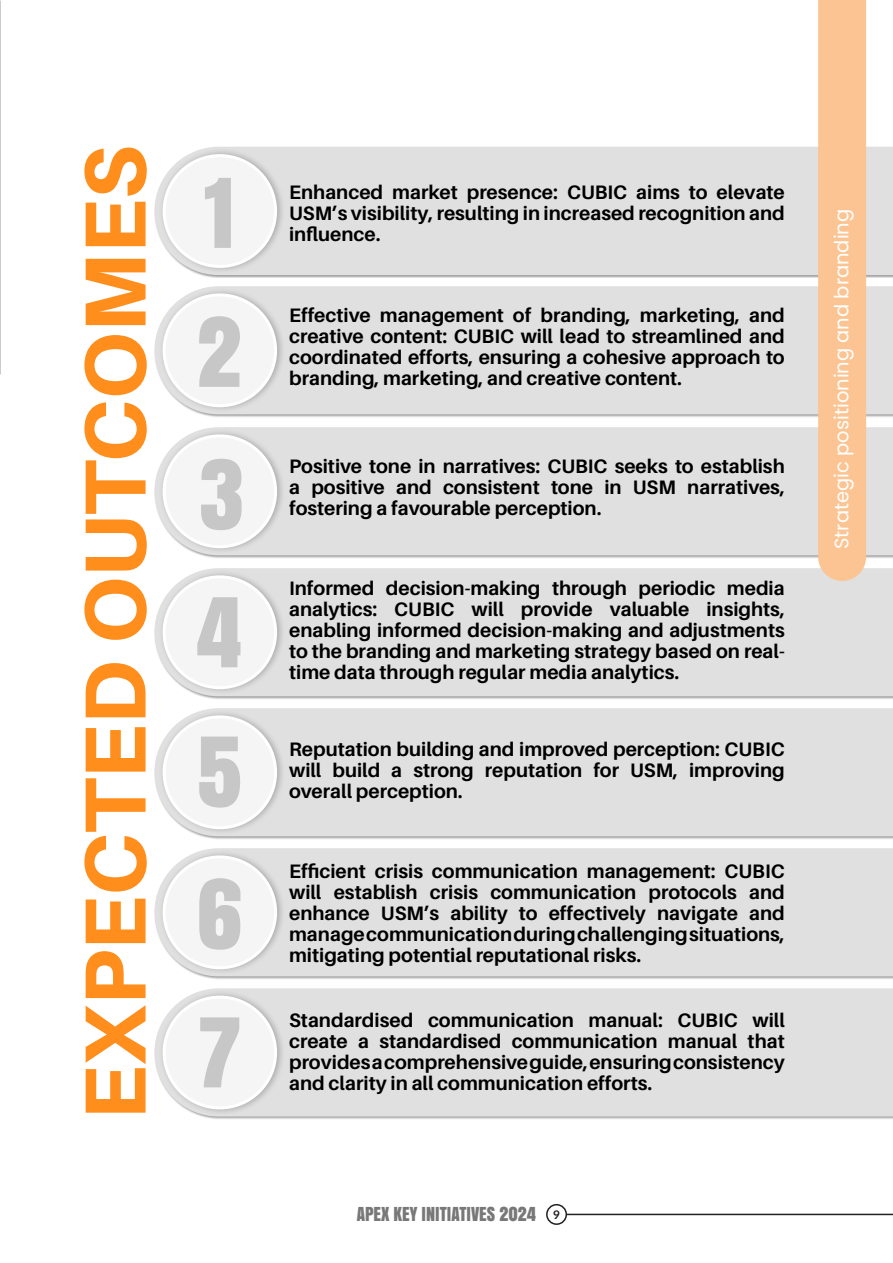
<style>
.page{position:relative;width:893px;height:1263px;background:#fff}
.page>*{position:absolute;margin:0;border:0;box-sizing:border-box;transform-origin:0 0}
.t1{font:90px "Anton";color:#c7c7c7}
.t2{font:800 86.85px "Aileron";color:#ff8e1c}
.t3{font:700 19.5px/21px "Aileron";color:#000;text-align:justify}
.t4{font:19.5px "Poppins";color:#fff}
.t5{font:18px "Anton";color:#787878}
.s1{font-family:"Lato";font-weight:700;font-size:12px;color:#231f20}
</style>
<div class="page">
<hr style="left:567px;top:1214px;width:326px;height:1px;background:#231f20">
<div style="left:546px;top:1204px;width:21px;height:21px;border:2px solid #231f20;border-radius:50%"></div>
<div style="left:154px;top:146px;width:739px;height:132px;background:#231f20;opacity:.43"></div>
<div style="left:154px;top:147px;width:739px;height:128px;background:#e0e0e0"></div>
<div style="left:154px;top:286px;width:739px;height:132px;background:#231f20;opacity:.43"></div>
<div style="left:154px;top:286px;width:739px;height:128px;background:#e0e0e0"></div>
<div style="left:154px;top:427px;width:739px;height:131px;background:#231f20;opacity:.43"></div>
<div style="left:154px;top:427px;width:739px;height:128px;background:#e0e0e0"></div>
<div style="left:154px;top:568px;width:739px;height:131px;background:#231f20;opacity:.43"></div>
<div style="left:154px;top:568px;width:739px;height:128px;background:#e0e0e0"></div>
<div style="left:154px;top:708px;width:739px;height:131px;background:#231f20;opacity:.43"></div>
<div style="left:154px;top:708px;width:739px;height:128px;background:#e0e0e0"></div>
<div style="left:154px;top:848px;width:739px;height:131px;background:#231f20;opacity:.43"></div>
<div style="left:154px;top:848px;width:739px;height:128px;background:#e0e0e0"></div>
<div style="left:154px;top:988px;width:739px;height:132px;background:#231f20;opacity:.43"></div>
<div style="left:154px;top:988px;width:739px;height:128px;background:#e0e0e0"></div>
<div style="left:159px;top:148px;width:126px;height:126px;background:#231f20;opacity:.26"></div>
<div style="left:164px;top:156px;width:112px;height:110px;background:#f5f5f5;border-radius:50%"></div>
<div style="left:163px;top:154px;width:114px;height:114px;border:3px solid #fff;border-radius:50%"></div>
<div style="left:159px;top:287px;width:126px;height:126px;background:#231f20;opacity:.26"></div>
<div style="left:164px;top:295px;width:112px;height:111px;background:#f5f5f5;border-radius:50%"></div>
<div style="left:163px;top:293px;width:114px;height:114px;border:3px solid #fff;border-radius:50%"></div>
<div style="left:159px;top:428px;width:126px;height:126px;background:#231f20;opacity:.26"></div>
<div style="left:164px;top:436px;width:112px;height:111px;background:#f5f5f5;border-radius:50%"></div>
<div style="left:163px;top:434px;width:114px;height:114px;border:3px solid #fff;border-radius:50%"></div>
<div style="left:159px;top:569px;width:126px;height:126px;background:#231f20;opacity:.26"></div>
<div style="left:164px;top:577px;width:112px;height:111px;background:#f5f5f5;border-radius:50%"></div>
<div style="left:163px;top:575px;width:114px;height:114px;border:3px solid #fff;border-radius:50%"></div>
<div style="left:159px;top:709px;width:126px;height:126px;background:#231f20;opacity:.26"></div>
<div style="left:164px;top:717px;width:112px;height:111px;background:#f5f5f5;border-radius:50%"></div>
<div style="left:163px;top:715px;width:114px;height:114px;border:3px solid #fff;border-radius:50%"></div>
<div style="left:159px;top:849px;width:126px;height:126px;background:#231f20;opacity:.26"></div>
<div style="left:164px;top:857px;width:112px;height:111px;background:#f5f5f5;border-radius:50%"></div>
<div style="left:163px;top:855px;width:114px;height:114px;border:3px solid #fff;border-radius:50%"></div>
<div style="left:159px;top:989px;width:126px;height:126px;background:#231f20;opacity:.26"></div>
<div style="left:164px;top:997px;width:112px;height:111px;background:#f5f5f5;border-radius:50%"></div>
<div style="left:163px;top:995px;width:114px;height:114px;border:3px solid #fff;border-radius:50%"></div>
<svg style="left:818px;top:0;width:48px;height:581px;background:#fbc595"></svg>
<p class="t2" style="left:66px;top:1120px;width:976px;rotate:-90deg">EXPECTED OUTCOMES</p>
<p class="t1" style="left:204px;top:142px;width:33px">1</p>
<p class="t1" style="left:197px;top:281px;width:47px">2</p>
<p class="t1" style="left:199px;top:423px;width:47px">3</p>
<p class="t1" style="left:196px;top:561px;width:48px">4</p>
<p class="t1" style="left:197px;top:701px;width:47px">5</p>
<p class="t1" style="left:196px;top:843px;width:48px">6</p>
<p class="t1" style="left:199px;top:981px;width:42px">7</p>
<p class="t3" style="left:289px;top:182px;width:497px">Enhanced market presence: CUBIC aims to elevate USM’s visibility, resulting in increased recognition and influence.</p>
<p class="t3" style="left:289px;top:304px;width:497px">Effective management of branding, marketing, and creative content: CUBIC will lead to streamlined and coordinated efforts, ensuring a cohesive approach to branding, marketing, and creative content.</p>
<p class="t3" style="left:289px;top:455px;width:497px">Positive tone in narratives: CUBIC seeks to establish a positive and consistent tone in USM narratives, fostering a favourable perception.</p>
<p class="t3" style="left:289px;top:578px;width:497px">Informed decision-making through periodic media analytics: CUBIC will provide valuable insights, enabling informed decision-making and adjustments to the branding and marketing strategy based on real&shy;time data through regular media analytics.</p>
<p class="t3" style="left:289px;top:739px;width:497px">Reputation building and improved perception: CUBIC will build a strong reputation for USM, improving overall perception.</p>
<p class="t3" style="left:289px;top:861px;width:497px">Efficient crisis communication management: CUBIC will establish crisis communication protocols and enhance USM’s ability to effectively navigate and manage communication during challenging situations, mitigating potential reputational risks.</p>
<p class="t3" style="left:289px;top:1010px;width:497px">Standardised communication manual: CUBIC will create a standardised communication manual that provides a comprehensive guide, ensuring consistency and clarity in all communication efforts.</p>
<p class="t5" style="left:357px;top:1200px;width:205px">APEX KEY INITIATIVES 2024 <span class="s1">9</span></p>
<p class="t4" style="left:830px;top:549px;width:342px;rotate:-90deg">Strategic positioning and branding</p>
</div>
